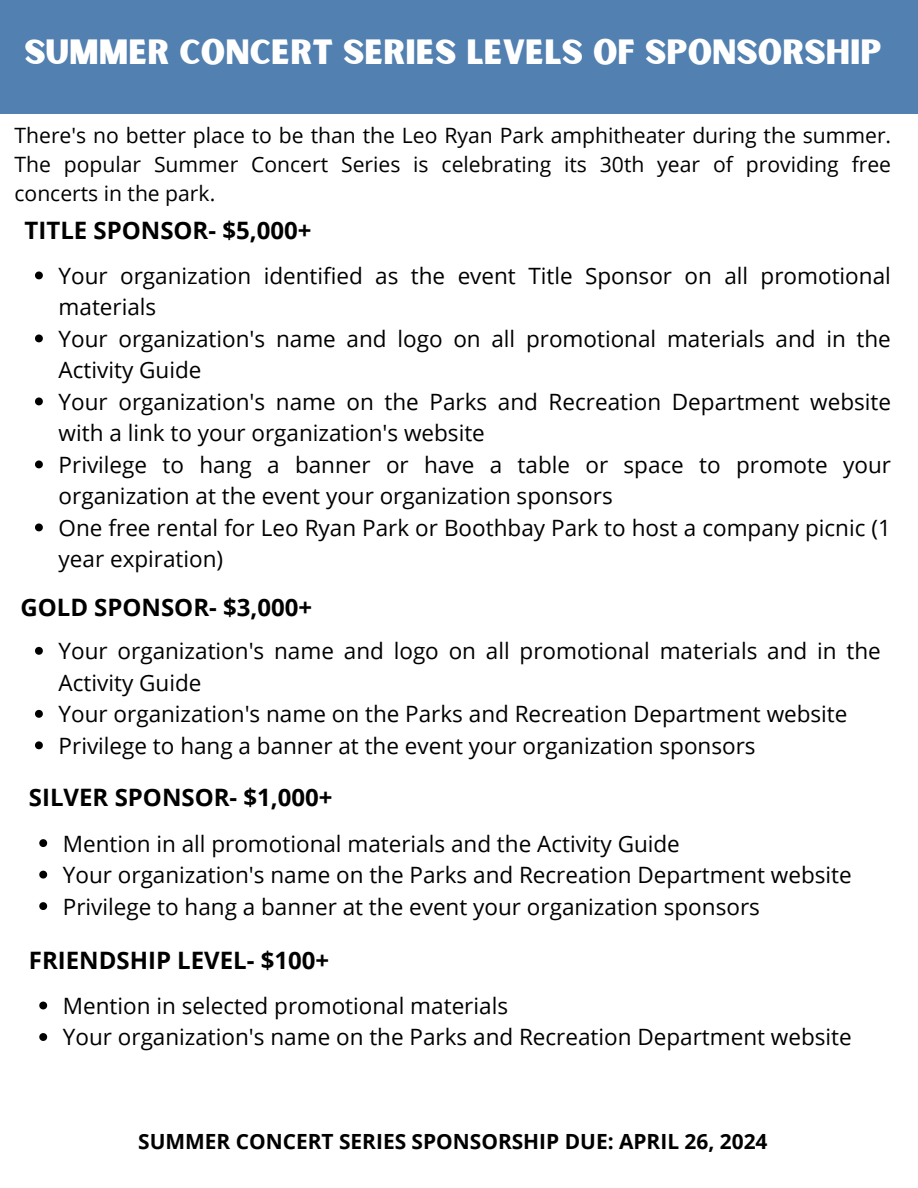
<style>
.page{position:relative;width:918px;height:1188px;background:#fff}
.page>*{position:absolute;margin:0;border:0;box-sizing:border-box;transform-origin:0 0}
.t1{font:33.6px "Sunborn Sans One";color:#fff}
.t2{font:700 24px "Open Sans";color:#000}
.t3{font:22.5px/31.5px "Open Sans";color:#000}
.t4{font:21.15px/28.7px "Open Sans";color:#000;text-align:justify}
.t5{font:700 20.85px "Open Sans";color:#000}
</style>
<div class="page">
<div style="left:0;top:0;width:918px;height:114px;background:#5280b0"></div>
<svg style="left:35px;top:271px;width:8px;height:8px"></svg>
<svg style="left:35px;top:334px;width:8px;height:8px"></svg>
<svg style="left:35px;top:397px;width:8px;height:8px"></svg>
<svg style="left:35px;top:460px;width:8px;height:8px"></svg>
<svg style="left:35px;top:523px;width:8px;height:8px"></svg>
<svg style="left:35px;top:647px;width:8px;height:8px"></svg>
<svg style="left:35px;top:710px;width:8px;height:8px"></svg>
<svg style="left:35px;top:741px;width:8px;height:8px"></svg>
<svg style="left:39px;top:839px;width:8px;height:8px"></svg>
<svg style="left:39px;top:871px;width:8px;height:8px"></svg>
<svg style="left:39px;top:902px;width:8px;height:8px"></svg>
<svg style="left:39px;top:1002px;width:8px;height:7px"></svg>
<svg style="left:39px;top:1033px;width:8px;height:8px"></svg>
<p class="t1" style="left:25px;top:30px;width:858px">SUMMER CONCERT SERIES LEVELS OF SPONSORSHIP</p>
<p class="t4" style="left:15px;top:121px;width:878px">There's no better place to be than the Leo Ryan Park amphitheater during the summer.<br>The popular Summer Concert Series is celebrating its 30th year of providing free concerts in the park.</p>
<p class="t2" style="left:25px;top:213px;width:288px">TITLE SPONSOR- $5,000+</p>
<p class="t3" style="left:59px;top:259px;width:834px">Your organization identified as the event Title Sponsor on all promotional materials</p>
<p class="t3" style="left:59px;top:322px;width:834px">Your organization's name and logo on all promotional materials and in the<br>Activity Guide</p>
<p class="t3" style="left:59px;top:385px;width:834px">Your organization's name on the Parks and Recreation Department website with a link to your organization's website</p>
<p class="t3" style="left:59px;top:448px;width:834px">Privilege to hang a banner or have a table or space to promote your organization at the event your organization sponsors</p>
<p class="t3" style="left:59px;top:511px;width:834px">One free rental for Leo Ryan Park or Boothbay Park to host a company picnic (1 year expiration)</p>
<p class="t2" style="left:20px;top:591px;width:293px">GOLD SPONSOR- $3,000+</p>
<p class="t3" style="left:59px;top:635px;width:824px">Your organization's name and logo on all promotional materials and in the<br>Activity Guide</p>
<p class="t3" style="left:59px;top:698px;width:790px">Your organization's name on the Parks and Recreation Department website</p>
<p class="t3" style="left:59px;top:729px;width:699px">Privilege to hang a banner at the event your organization sponsors</p>
<p class="t2" style="left:29px;top:780px;width:305px">SILVER SPONSOR- $1,000+</p>
<p class="t3" style="left:63px;top:827px;width:619px">Mention in all promotional materials and the Activity Guide</p>
<p class="t3" style="left:63px;top:859px;width:790px">Your organization's name on the Parks and Recreation Department website</p>
<p class="t3" style="left:63px;top:890px;width:699px">Privilege to hang a banner at the event your organization sponsors</p>
<p class="t2" style="left:29px;top:943px;width:302px">FRIENDSHIP LEVEL- $100+</p>
<p class="t3" style="left:63px;top:989px;width:447px">Mention in selected promotional materials</p>
<p class="t3" style="left:63px;top:1021px;width:790px">Your organization's name on the Parks and Recreation Department website</p>
<p class="t5" style="left:138px;top:1127px;width:631px">SUMMER CONCERT SERIES SPONSORSHIP DUE: APRIL 26, 2024</p>
</div>
